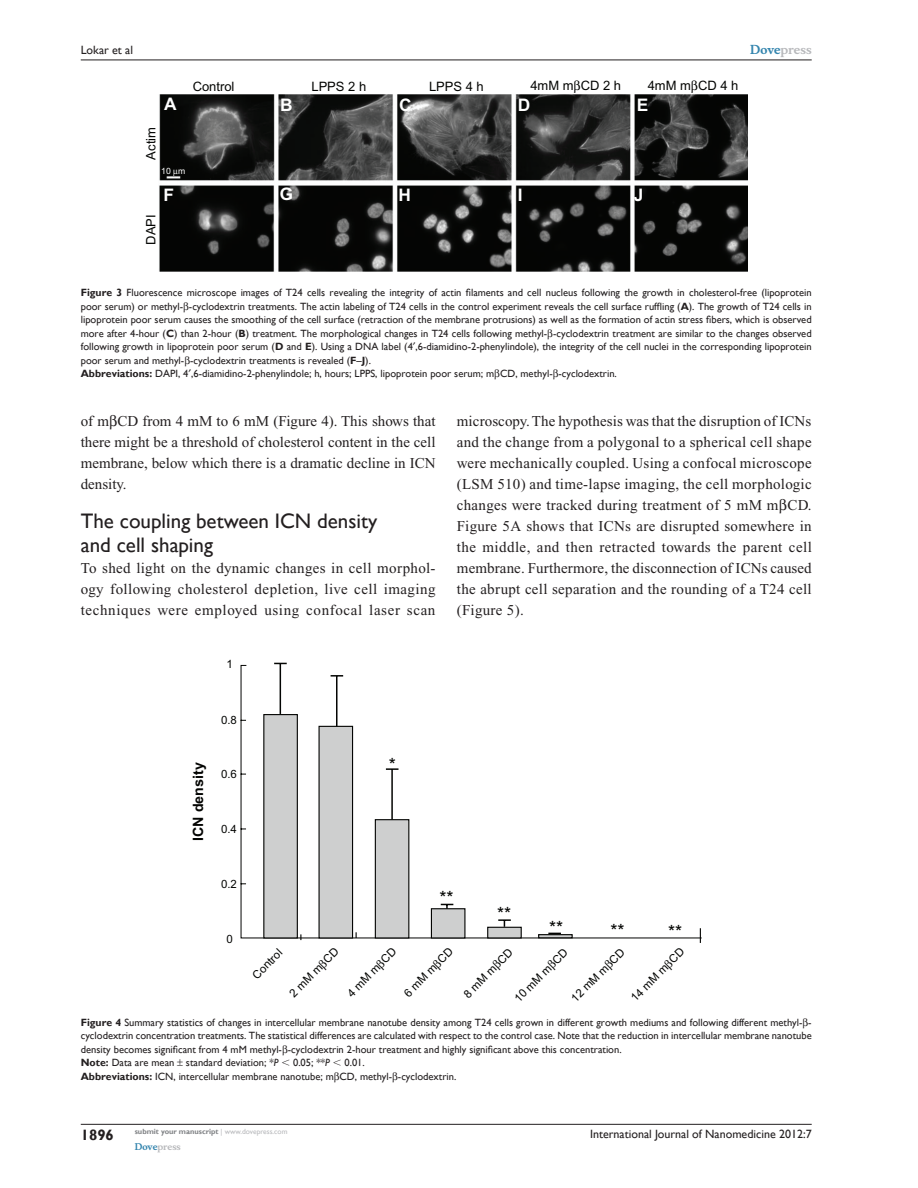
<style>
.page{position:relative;width:918px;height:1188px;background:#fff}
.page>*{position:absolute;margin:0;border:0;box-sizing:border-box;transform-origin:0 0}
.t1{font:21px/24px "Gill Sans";color:#231f20}
.t2{font:18px "Arial";color:#040503}
.t3{font:700 17.25px "Arial";color:#fff}
.t4{font:15px/21px "Times New Roman";letter-spacing:.02em;color:#231f20;text-align:justify}
.t5{font:700 15px "Gill Sans";color:#231f20}
.t6{font:700 14.25px "Arial";color:#040503}
.t7{font:12.9px "Arial";color:#040503}
.t8{font:12px "Gill Sans";color:#231f20}
.t9{font:700 12px "Musee";color:#b8b9bc}
.t10{font:11.4px "Arial";color:#040503}
.t11{font:10.5px/13.5px "Gill Sans";color:#231f20}
.t12{font:700 9px "Musee";color:#b8b9bc}
.t13{font:8.7px "Arial";color:#fff}
.t14{font:700 7.5px "Gill Sans";color:#808285}
.s1{color:#3485ae}
.s2{font-weight:700}
.s3{font-style:italic}
.s4{font-family:"Mathematical Pi One"}
.s5{font-weight:400;color:#b8b9bc}
</style>
<div class="page">
<img style="left:159px;top:95px;width:589px;height:176px">
<svg style="left:240px;top:665px;width:462px;height:274px"></svg>
<div style="left:263px;top:714px;width:35px;height:225px;background:#cecfcf;border:1px solid #040503"></div>
<div style="left:319px;top:726px;width:34px;height:213px;background:#cecfcf;border:1px solid #040503"></div>
<div style="left:375px;top:819px;width:34px;height:120px;background:#cecfcf;border:1px solid #040503"></div>
<div style="left:431px;top:908px;width:34px;height:31px;background:#cecfcf;border:1px solid #040503"></div>
<div style="left:487px;top:927px;width:35px;height:12px;background:#cecfcf;border:1px solid #040503"></div>
<div style="left:538px;top:934px;width:35px;height:4px;border:1px solid #040503"></div>
<svg style="left:700px;top:928px;width:1px;height:15px"></svg>
<svg style="left:441px;top:904px;width:12px;height:5px"></svg>
<svg style="left:386px;top:768px;width:13px;height:2px"></svg>
<hr style="left:391px;top:770px;width:2px;height:50px;background:#040503">
<svg style="left:331px;top:675px;width:12px;height:2px"></svg>
<hr style="left:336px;top:676px;width:2px;height:50px;background:#040503">
<svg style="left:274px;top:663px;width:13px;height:1px"></svg>
<hr style="left:280px;top:664px;width:1px;height:50px;background:#040503">
<svg style="left:548px;top:933px;width:13px;height:1px"></svg>
<svg style="left:498px;top:919px;width:13px;height:8px"></svg>
<hr style="left:81px;top:1124px;width:731px;height:1px;background:#231f20">
<hr style="left:81px;top:60px;width:731px;height:1px;background:#231f20">
<svg style="left:173px;top:170px;width:5px;height:6px"></svg>
<p class="t8" style="left:81px;top:43px;width:54px">Lokar et al</p>
<p class="t7" style="left:193px;top:79px;width:43px">Control</p>
<p class="t7" style="left:311px;top:79px;width:56px">LPPS 2 h</p>
<p class="t7" style="left:429px;top:79px;width:56px">LPPS 4 h</p>
<p class="t7" style="left:530px;top:78px;width:92px">4mM m CD 2 h</p>
<p class="t7" style="left:648px;top:78px;width:92px">4mM m CD 4 h</p>
<p class="t7" style="left:144px;top:160px;width:34px;rotate:-90deg">Actim</p>
<h3 class="t3" style="left:164px;top:94px;width:14px">A</h3>
<h3 class="t3" style="left:280px;top:95px;width:14px">B</h3>
<h3 class="t3" style="left:399px;top:95px;width:14px">C</h3>
<h3 class="t3" style="left:518px;top:94px;width:14px">D</h3>
<h3 class="t3" style="left:637px;top:95px;width:13px">E</h3>
<p class="t13" style="left:161px;top:166px;width:26px">10 m</p>
<p class="t7" style="left:144px;top:245px;width:32px;rotate:-90deg">DAPI</p>
<h3 class="t3" style="left:163px;top:185px;width:12px">F</h3>
<h3 class="t3" style="left:280px;top:184px;width:15px">G</h3>
<h3 class="t3" style="left:399px;top:185px;width:14px">H</h3>
<h3 class="t3" style="left:518px;top:185px;width:6px">I</h3>
<h3 class="t3" style="left:634px;top:185px;width:11px">J</h3>
<p class="t9" style="left:750px;top:43px;width:63px"><span class="s1">Dove</span>press</p>
<p class="t11" style="left:81px;top:286px;width:732px"><span class="s2">Figure 3</span> Fluorescence microscope images of T24 cells revealing the integrity of actin filaments and cell nucleus following the growth in cholesterol-free (lipoprotein poor serum) or methyl- -cyclodextrin treatments. The actin labeling of T24 cells in the control experiment reveals the cell surface ruffling (<span class="s2">A</span>). The growth of T24 cells in lipoprotein poor serum causes the smoothing of the cell surface (retraction of the membrane protrusions) as well as the formation of actin stress fibers, which is observed more after 4-hour (<span class="s2">C</span>) than 2-hour (<span class="s2">B</span>) treatment. The morphological changes in T24 cells following methyl- -cyclodextrin treatment are similar to the changes observed following growth in lipoprotein poor serum (<span class="s2">D</span> and <span class="s2">E</span>). Using a DNA label (4 ,6-diamidino-2-phenylindole), the integrity of the cell nuclei in the corresponding lipoprotein poor serum and methyl- -cyclodextrin treatments is revealed (<span class="s2">F</span>–<span class="s2">J</span>).<br><span class="s2">Abbreviations:</span> DAPI, 4 ,6-diamidino-2-phenylindole; h, hours; LPPS, lipoprotein poor serum; m CD, methyl- -cyclodextrin.</p>
<h3 class="t4" style="left:81px;top:411px;width:356px">of m CD from 4 mM to 6 mM (Figure 4). This shows that there might be a threshold of cholesterol content in the cell membrane, below which there is a dramatic decline in ICN density.</h3>
<h1 class="t1" style="left:81px;top:510px;width:298px">The coupling between ICN density and cell shaping</h1>
<h3 class="t4" style="left:81px;top:558px;width:356px">To shed light on the dynamic changes in cell morphol&shy;ogy following cholesterol depletion, live cell imaging techniques were employed using confocal laser scan</h3>
<p class="t10" style="left:227px;top:658px;width:8px">1</p>
<h3 class="t6" style="left:190px;top:841px;width:80px;rotate:-90deg">ICN density</h3>
<p class="t10" style="left:221px;top:713px;width:17px">0.8</p>
<p class="t10" style="left:221px;top:768px;width:17px">0.6</p>
<p class="t10" style="left:221px;top:822px;width:17px">0.4</p>
<p class="t10" style="left:221px;top:877px;width:17px">0.2</p>
<h2 class="t2" style="left:389px;top:755px;width:9px">*</h2>
<p class="t4" style="left:457px;top:411px;width:356px">microscopy. The hypothesis was that the disruption of ICNs and the change from a polygonal to a spherical cell shape were mechanically coupled. Using a confocal microscope (LSM 510) and time-lapse imaging, the cell morphologic changes were tracked during treatment of 5 mM m CD.<br>Figure 5A shows that ICNs are disrupted somewhere in the middle, and then retracted towards the parent cell membrane. Furthermore, the disconnection of ICNs caused the abrupt cell separation and the rounding of a T24 cell (Figure 5).</p>
<p class="t10" style="left:227px;top:932px;width:8px">0</p>
<h2 class="t2" style="left:440px;top:887px;width:16px">**</h2>
<h2 class="t2" style="left:497px;top:904px;width:16px">**</h2>
<h2 class="t2" style="left:549px;top:917px;width:16px">**</h2>
<h2 class="t2" style="left:611px;top:921px;width:16px">**</h2>
<h2 class="t2" style="left:668px;top:922px;width:16px">**</h2>
<p class="t10" style="left:250px;top:972px;width:38px;rotate:-45deg">Control</p>
<p class="t10" style="left:287px;top:990px;width:65px;rotate:-45deg">2 mM m CD</p>
<p class="t10" style="left:345px;top:990px;width:65px;rotate:-45deg">4 mM m CD</p>
<p class="t10" style="left:401px;top:990px;width:65px;rotate:-45deg">6 mM m CD</p>
<p class="t10" style="left:461px;top:991px;width:65px;rotate:-45deg">8 mM m CD</p>
<p class="t10" style="left:512px;top:995px;width:72px;rotate:-45deg">10 mM m CD</p>
<p class="t10" style="left:568px;top:995px;width:72px;rotate:-45deg">12 mM m CD</p>
<p class="t10" style="left:628px;top:995px;width:72px;rotate:-45deg">14 mM m CD</p>
<p class="t11" style="left:81px;top:1015px;width:732px"><span class="s2">Figure 4</span> Summary statistics of changes in intercellular membrane nanotube density among T24 cells grown in different growth mediums and following different methyl- - cyclodextrin concentration treatments. The statistical differences are calculated with respect to the control case. Note that the reduction in intercellular membrane nanotube density becomes significant from 4 mM methyl- -cyclodextrin 2-hour treatment and highly significant above this concentration.<br><span class="s2">Note:</span> Data are mean standard deviation; *<span class="s3">P</span> <span class="s4">,</span> 0.05; **<span class="s3">P</span> <span class="s4">,</span> 0.01.<br><span class="s2">Abbreviations:</span> ICN, intercellular membrane nanotube; m CD, methyl- -cyclodextrin.</p>
<h3 class="t5" style="left:81px;top:1126px;width:35px">1896</h3>
<p class="t14" style="left:135px;top:1127px;width:154px">submit your manuscript <span class="s5">| www.dovepress.com</span></p>
<p class="t12" style="left:135px;top:1141px;width:48px"><span class="s1">Dove</span>press</p>
<p class="t8" style="left:590px;top:1127px;width:223px">International Journal of Nanomedicine 2012:7</p>
</div>
